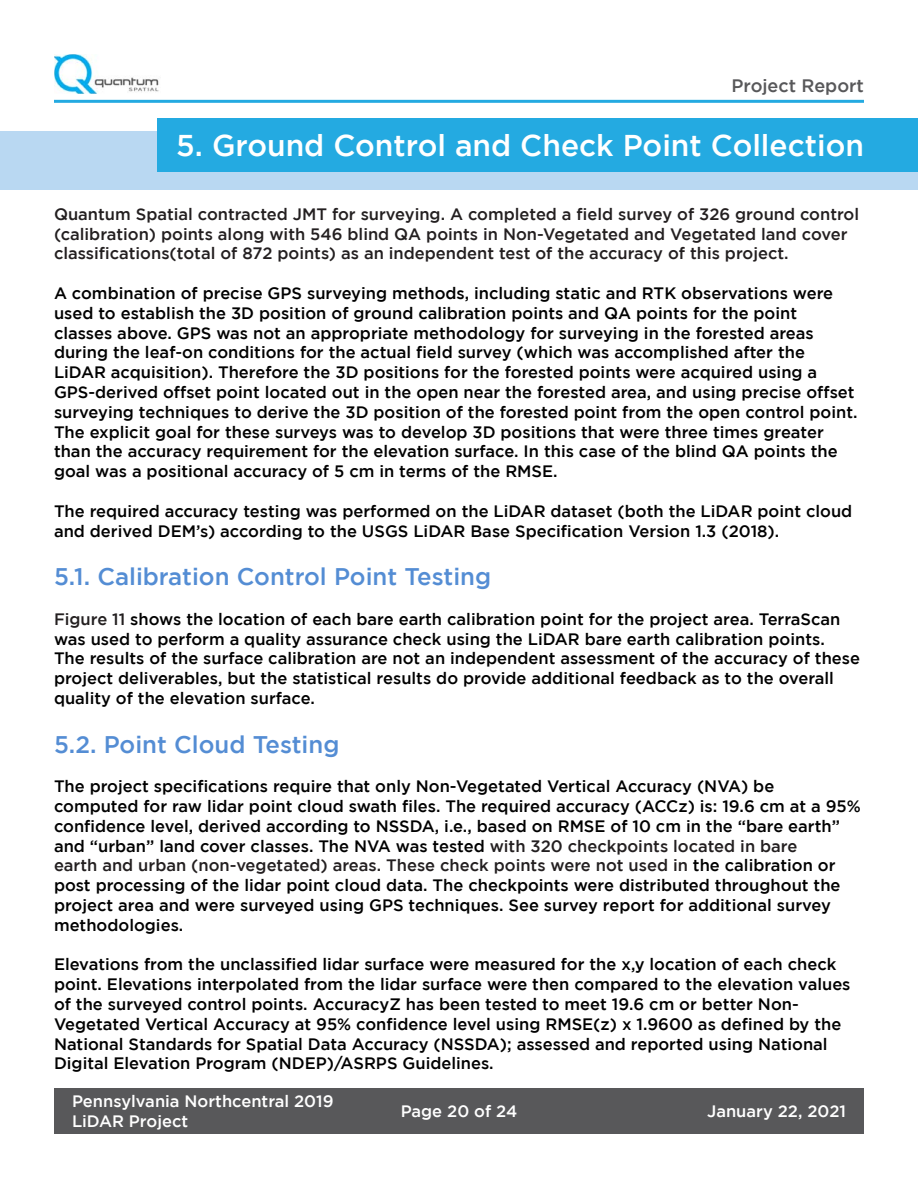
<style>
.page{position:relative;width:918px;height:1188px;background:#fff}
.page>*{position:absolute;margin:0;border:0;box-sizing:border-box;transform-origin:0 0}
.Header_lv_1{font:500 30px "Gotham";color:#fff}
.Header_lv_2{font:500 24px "Gotham";color:#548dd4}
.t1{font:500 18px "Gotham";color:#58585a}
.Body_text_lv_1{font:500 16.5px/19.8px "Gotham";color:#000}
.Body_text_lv_1-2{font:500 16.5px/19.8px "Gotham";color:#231f20}
.t2{font:500 16.5px/19.8px "Gotham";color:#fff}
.s1{color:#231f20}
.s2{color:#000}
</style>
<div class="page">
<div style="left:54px;top:1088px;width:810px;height:46px;background:#58585a"></div>
<img style="left:54px;top:54px;width:105px;height:40px">
<hr style="left:54px;top:100px;width:810px;height:3px;background:#24aae1">
<div style="left:0;top:131px;width:918px;height:59px;background:#b9d8f2"></div>
<div style="left:158px;top:118px;width:760px;height:54px;background:#24aae1"></div>
<p class="t1" style="left:732px;top:76px;width:134px">Project Report</p>
<p class="Header_lv_1" style="left:176px;top:128px;width:689px">5. Ground Control and Check Point Collection</p>
<p class="Body_text_lv_1-2" style="left:54px;top:204px;width:807px">Quantum Spatial contracted JMT for surveying. A completed a field survey of 326 ground control (calibration) points along with 546 blind QA points in Non-Vegetated and Vegetated land cover classifications(total of 872 points) as an independent test of the accuracy of this project.</p>
<p class="Body_text_lv_1" style="left:54px;top:283px;width:781px">A combination of precise GPS surveying methods, including static and RTK observations were</p>
<p class="Body_text_lv_1" style="left:54px;top:303px;width:745px">used to establish the 3D position of ground calibration points and QA points for the point</p>
<p class="Body_text_lv_1" style="left:54px;top:323px;width:761px">classes above. GPS was not an appropriate methodology for surveying in the forested areas</p>
<p class="Body_text_lv_1" style="left:54px;top:342px;width:753px">during the leaf-on conditions for the actual field survey (which was accomplished after the</p>
<p class="Body_text_lv_1" style="left:54px;top:362px;width:765px">LiDAR acquisition). Therefore the 3D positions for the forested points were acquired using a</p>
<p class="Body_text_lv_1" style="left:54px;top:382px;width:802px">GPS-derived offset point located out in the open near the forested area, and using precise offset</p>
<p class="Body_text_lv_1" style="left:54px;top:402px;width:805px">surveying techniques to derive the 3D position of the forested point from the open control point.</p>
<p class="Body_text_lv_1" style="left:54px;top:422px;width:771px">The explicit goal for these surveys was to develop 3D positions that were three times greater</p>
<p class="Body_text_lv_1" style="left:54px;top:441px;width:785px">than the accuracy requirement for the elevation surface. In this case of the blind QA points the</p>
<p class="Body_text_lv_1" style="left:54px;top:461px;width:505px">goal was a positional accuracy of 5 cm in terms of the RMSE.</p>
<p class="Body_text_lv_1" style="left:54px;top:501px;width:800px">The required accuracy testing was performed on the LiDAR dataset (both the LiDAR point cloud</p>
<p class="Body_text_lv_1" style="left:54px;top:521px;width:727px">and derived DEM’s) according to the USGS LiDAR Base Specification Version 1.3 (2018).</p>
<p class="Header_lv_2" style="left:54px;top:563px;width:439px">5.1. Calibration Control Point Testing</p>
<p class="Body_text_lv_1" style="left:54px;top:609px;width:808px"><span class="s1">Figure 11</span> shows the location of each bare earth calibration point for the project area. TerraScan was used to perform a quality assurance check using the LiDAR bare earth calibration points.<br>The results of the surface calibration are not an independent assessment of the accuracy of these project deliverables, but the statistical results do provide additional feedback as to the overall quality of the elevation surface.</p>
<p class="Header_lv_2" style="left:54px;top:731px;width:287px">5.2. Point Cloud Testing</p>
<p class="Body_text_lv_1" style="left:54px;top:776px;width:722px">The project specifications require that only Non-Vegetated Vertical Accuracy (NVA) be</p>
<p class="Body_text_lv_1" style="left:54px;top:796px;width:808px">computed for raw lidar point cloud swath files. The required accuracy (ACCz) is: 19.6 cm at a 95%</p>
<p class="Body_text_lv_1" style="left:54px;top:816px;width:788px">confidence level, derived according to NSSDA, i.e., based on RMSE of 10 cm in the “bare earth”</p>
<p class="Body_text_lv_1" style="left:54px;top:836px;width:745px">and “urban” land cover classes. The NVA was tested <span class="s1">with 320 checkpoints located in bare</span></p>
<p class="Body_text_lv_1-2" style="left:54px;top:855px;width:783px">earth and urban (non-vegetated) areas. These check points were not used in <span class="s2">the calibration or</span></p>
<p class="Body_text_lv_1" style="left:54px;top:875px;width:788px">post processing of the lidar point cloud data. The checkpoints were distributed throughout the</p>
<p class="Body_text_lv_1" style="left:54px;top:895px;width:778px">project area and were surveyed using GPS techniques. See survey report for additional survey</p>
<p class="Body_text_lv_1" style="left:54px;top:915px;width:131px">methodologies.</p>
<p class="Body_text_lv_1" style="left:54px;top:954px;width:784px">Elevations from the unclassified lidar surface were measured for the x,y location of each check</p>
<p class="Body_text_lv_1" style="left:54px;top:974px;width:798px">point. Elevations interpolated from the lidar surface were then compared to the elevation values</p>
<p class="Body_text_lv_1" style="left:54px;top:994px;width:746px">of the surveyed control points. AccuracyZ has been tested to meet 19.6 cm or better Non-</p>
<p class="Body_text_lv_1" style="left:54px;top:1014px;width:789px">Vegetated Vertical Accuracy at 95% confidence level using RMSE(z) x 1.9600 as defined by the</p>
<p class="Body_text_lv_1" style="left:54px;top:1034px;width:775px">National Standards for Spatial Data Accuracy (NSSDA); assessed and reported using National</p>
<p class="Body_text_lv_1" style="left:54px;top:1053px;width:441px">Digital Elevation Program (NDEP)/ASRPS Guidelines.</p>
<p class="t2" style="left:72px;top:1091px;width:263px">Pennsylvania Northcentral 2019<br>LiDAR Project</p>
<p class="t2" style="left:401px;top:1101px;width:118px">Page 20 of 24</p>
<p class="t2" style="left:707px;top:1101px;width:140px">January 22, 2021</p>
</div>
